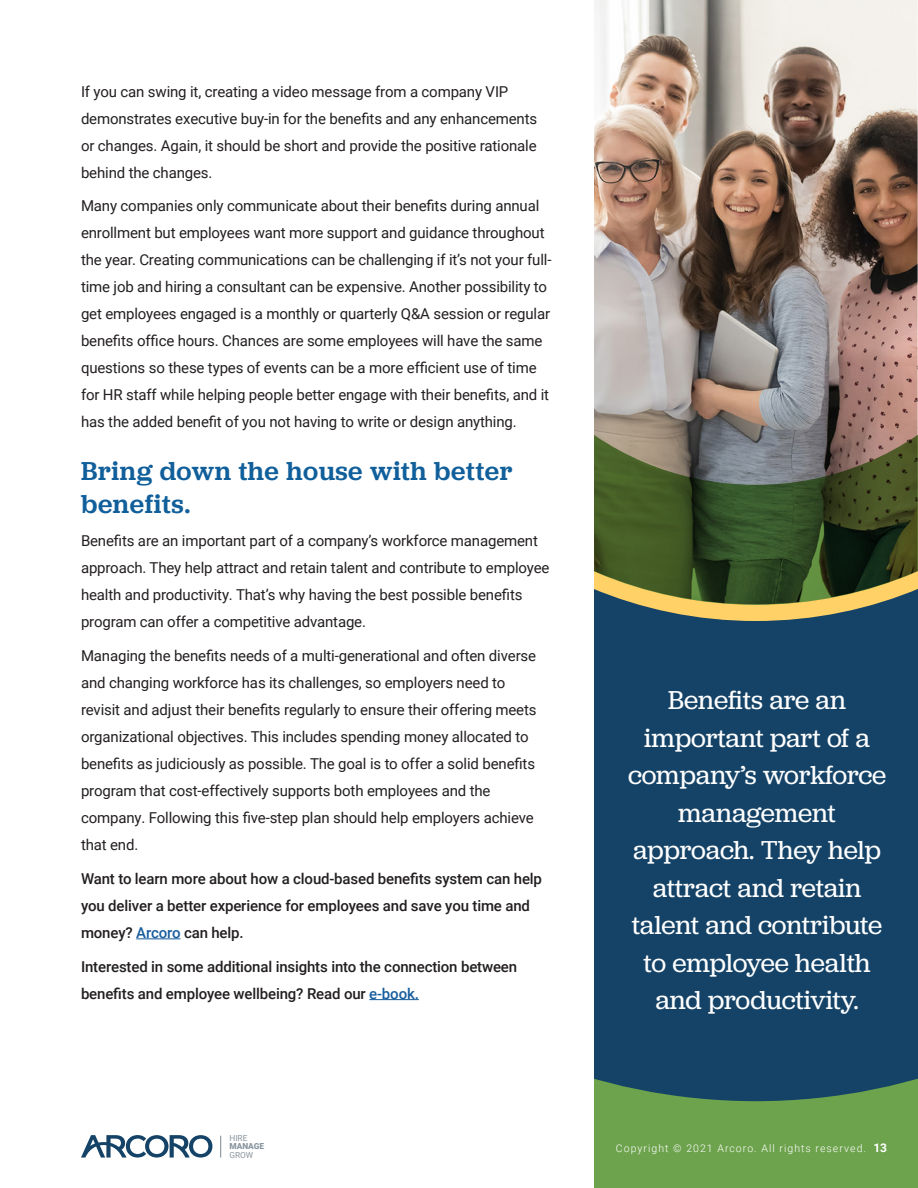
<style>
.page{position:relative;width:918px;height:1188px;background:#fff}
.page>*{position:absolute;margin:0;border:0;box-sizing:border-box;transform-origin:0 0}
.side_bar{font:27px/37.5px "Jubilat";letter-spacing:-.005em;color:#fff;text-align:center}
.Blue_Section_Header{font:500 27px/32.4px "Jubilat";letter-spacing:.025em;color:#105f9b}
.Body_Style_1{font:15px/27px "Roboto";letter-spacing:-.01em;color:#231f20}
.Body_Style_1-2{font:500 15px/27px "Roboto";letter-spacing:-.01em;color:#231f20}
.t1{font:300 10.5px "Roboto";letter-spacing:.1em;color:#fff}
.t2{font:8.25px "Roboto";color:#8996a0}
.t3{font:900 8.25px "Roboto";color:#8996a0}
.s1{color:#175d9e}
.s2{font-weight:700;font-size:12px}
</style>
<div class="page">
<div style="left:594px;top:1101px;width:324px;height:87px;background:#6da34d"></div>
<div style="left:594px;top:621px;width:324px;height:480px;background:#154367"></div>
<svg style="left:594px;top:605px;width:324px;height:16px;background:#848666"></svg>
<img style="left:594px;top:0;width:324px;height:605px">
<svg style="left:220px;top:1136px;width:1px;height:21px"></svg>
<svg style="left:81px;top:1135px;width:131px;height:23px"></svg>
<hr style="left:136px;top:939px;width:44px;height:1px;background:#175d9e">
<hr style="left:369px;top:999px;width:50px;height:1px;background:#175d9e">
<p class="Body_Style_1" style="left:81px;top:77px;width:458px">If you can swing it, creating a video message from a company VIP demonstrates executive buy-in for the benefits and any enhancements or changes. Again, it should be short and provide the positive rationale behind the changes.</p>
<p class="Body_Style_1" style="left:81px;top:192px;width:472px">Many companies only communicate about their benefits during annual enrollment but employees want more support and guidance throughout the year. Creating communications can be challenging if it’s not your full&shy;time job and hiring a consultant can be expensive. Another possibility to get employees engaged is a monthly or quarterly Q&amp;A session or regular benefits office hours. Chances are some employees will have the same questions so these types of events can be a more efficient use of time for HR staff while helping people better engage with their benefits, and it has the added benefit of you not having to write or design anything.</p>
<p class="Blue_Section_Header" style="left:81px;top:454px;width:433px">Bring down the house with better benefits.</p>
<p class="Body_Style_1" style="left:81px;top:527px;width:470px">Benefits are an important part of a company’s workforce management approach. They help attract and retain talent and contribute to employee health and productivity. That’s why having the best possible benefits program can offer a competitive advantage.</p>
<p class="Body_Style_1" style="left:81px;top:642px;width:457px">Managing the benefits needs of a multi-generational and often diverse and changing workforce has its challenges, so employers need to revisit and adjust their benefits regularly to ensure their offering meets organizational objectives. This includes spending money allocated to benefits as judiciously as possible. The goal is to offer a solid benefits program that cost-effectively supports both employees and the company. Following this five-step plan should help employers achieve that end.</p>
<p class="Body_Style_1-2" style="left:81px;top:864px;width:463px">Want to learn more about how a cloud-based benefits system can help you deliver a better experience for employees and save you time and money? <span class="s1">Arcoro</span> can help.</p>
<p class="Body_Style_1-2" style="left:81px;top:952px;width:438px">Interested in some additional insights into the connection between benefits and employee wellbeing? Read our <span class="s1">e-book.</span></p>
<p class="t2" style="left:229px;top:1132px;width:19px">HIRE</p>
<p class="t3" style="left:229px;top:1141px;width:36px">MANAGE</p>
<p class="t2" style="left:229px;top:1149px;width:25px">GROW</p>
<p class="side_bar" style="left:628px;top:681px;width:260px">Benefits are an important part of a company’s workforce management approach. They help attract and retain talent and contribute to employee health and productivity.</p>
<p class="t1" style="left:616px;top:1141px;width:273px">Copyright © 2021 Arcoro. All rights reserved. <span class="s2">13</span></p>
</div>
